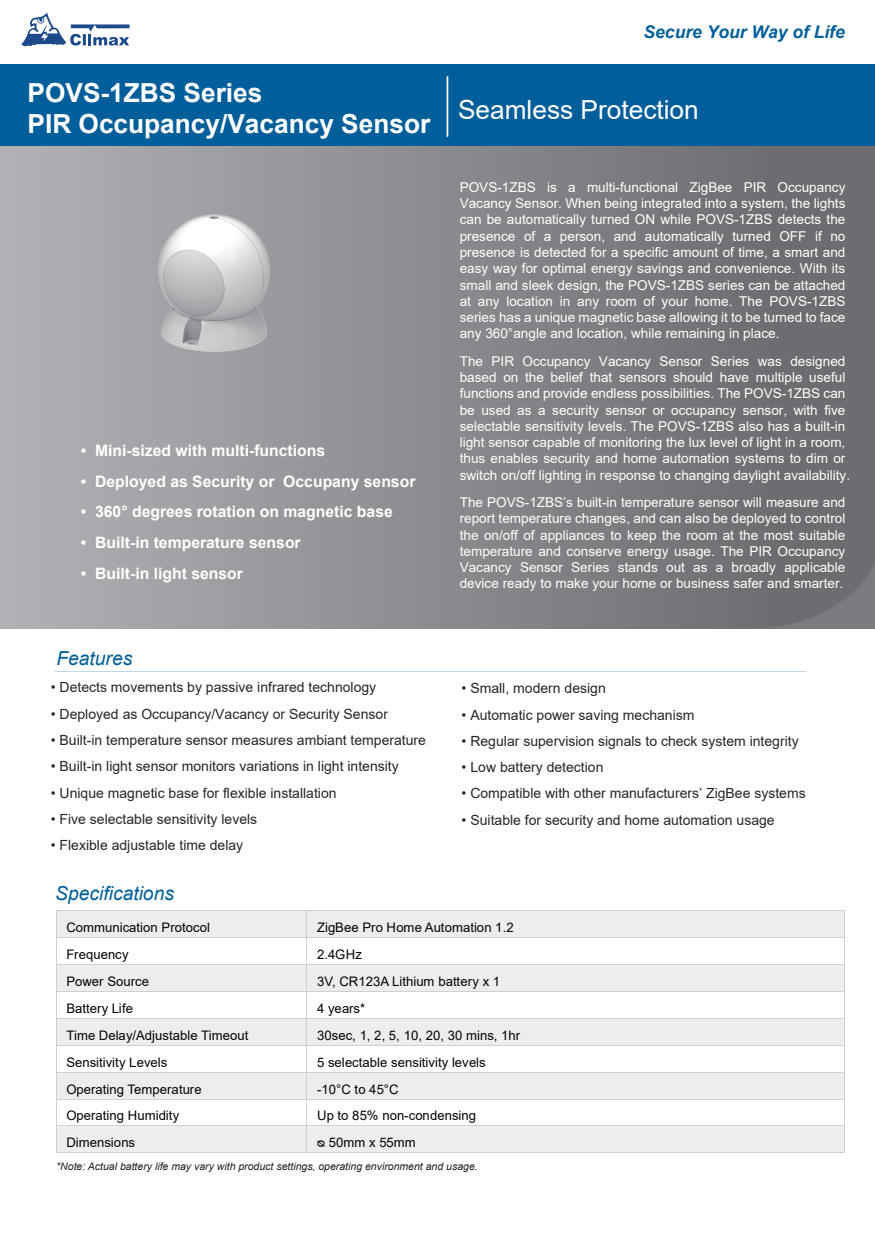
<style>
.page{position:relative;width:875px;height:1238px;background:#fff}
.page>*{position:absolute;margin:0;border:0;box-sizing:border-box;transform-origin:0 0}
.t1{font:700 26.25px/31.5px "Arial";color:#fff}
.t2{font:26.25px "Arial";color:#fff}
.t3{font:italic 19.25px "Arial";color:#005e9a}
.t4{font:italic 700 17.5px "Arial";color:#005e9a}
.t5{font:700 15.75px "Arial";color:#fff}
.t6{font:14px "Arial";color:#282526}
.t7{font:13.56px/16.3px "Arial";color:#fff;text-align:justify}
.t8{font:13.12px "Arial";color:#030303}
.t9{font:italic 10.5px "Arial";color:#231f20}
</style>
<div class="page">
<div style="left:0;top:127px;width:875px;height:502px;background:linear-gradient(to right,#b0b1b5,#656669)"></div>
<svg style="left:755px;top:536px;width:120px;height:92px;background:#6e6f72"></svg>
<div style="left:0;top:65px;width:875px;height:81px;background:#005e9a"></div>
<img style="left:138px;top:195px;width:155px;height:174px">
<hr style="left:447px;top:76px;width:1px;height:61px;background:#fff">
<div style="left:56px;top:911px;width:251px;height:26px;background:#ededed"></div>
<div style="left:307px;top:911px;width:538px;height:26px;background:#ededed"></div>
<hr style="left:56px;top:910px;width:251px;height:1px;background:#cfd0d1">
<hr style="left:307px;top:910px;width:538px;height:1px;background:#cfd0d1">
<hr style="left:56px;top:937px;width:251px;height:1px;background:#cfd0d1">
<hr style="left:307px;top:937px;width:538px;height:1px;background:#cfd0d1">
<div style="left:56px;top:964px;width:251px;height:27px;background:#ededed"></div>
<div style="left:307px;top:964px;width:538px;height:27px;background:#ededed"></div>
<hr style="left:56px;top:964px;width:251px;height:1px;background:#cfd0d1">
<hr style="left:307px;top:964px;width:538px;height:1px;background:#cfd0d1">
<hr style="left:56px;top:991px;width:251px;height:1px;background:#cfd0d1">
<hr style="left:307px;top:991px;width:538px;height:1px;background:#cfd0d1">
<div style="left:56px;top:1018px;width:251px;height:27px;background:#ededed"></div>
<div style="left:307px;top:1018px;width:538px;height:27px;background:#ededed"></div>
<hr style="left:56px;top:1018px;width:251px;height:1px;background:#cfd0d1">
<hr style="left:307px;top:1018px;width:538px;height:1px;background:#cfd0d1">
<hr style="left:56px;top:1045px;width:251px;height:1px;background:#cfd0d1">
<hr style="left:307px;top:1045px;width:538px;height:1px;background:#cfd0d1">
<div style="left:56px;top:1072px;width:251px;height:26px;background:#ededed"></div>
<div style="left:307px;top:1072px;width:538px;height:26px;background:#ededed"></div>
<hr style="left:56px;top:1071px;width:251px;height:1px;background:#cfd0d1">
<hr style="left:307px;top:1071px;width:538px;height:1px;background:#cfd0d1">
<hr style="left:56px;top:1098px;width:251px;height:1px;background:#cfd0d1">
<hr style="left:307px;top:1098px;width:538px;height:1px;background:#cfd0d1">
<div style="left:56px;top:1125px;width:251px;height:27px;background:#ededed"></div>
<div style="left:307px;top:1125px;width:538px;height:27px;background:#ededed"></div>
<hr style="left:56px;top:1125px;width:251px;height:1px;background:#cfd0d1">
<hr style="left:307px;top:1125px;width:538px;height:1px;background:#cfd0d1">
<svg style="left:56px;top:911px;width:1px;height:241px"></svg>
<hr style="left:56px;top:1152px;width:251px;height:1px;background:#cfd0d1">
<hr style="left:307px;top:1152px;width:538px;height:1px;background:#cfd0d1">
<svg style="left:21px;top:13px;width:109px;height:33px"></svg>
<h1 class="t1" style="left:28px;top:77px;width:404px">POVS-1ZBS Series<br>PIR Occupancy/Vacancy Sensor</h1>
<p class="t5" style="left:81px;top:439px;width:246px">• Mini-sized with multi-functions</p>
<p class="t5" style="left:81px;top:470px;width:336px">• Deployed as Security or Occupany sensor</p>
<p class="t5" style="left:81px;top:500px;width:314px">• 360° degrees rotation on magnetic base</p>
<p class="t5" style="left:81px;top:531px;width:221px">• Built-in temperature sensor</p>
<p class="t5" style="left:81px;top:562px;width:164px">• Built-in light sensor</p>
<h2 class="t3" style="left:56px;top:645px;width:77px">Features</h2>
<p class="t6" style="left:51px;top:678px;width:327px">• Detects movements by passive infrared technology</p>
<p class="t6" style="left:51px;top:704px;width:339px">• Deployed as Occupancy/Vacancy or Security Sensor</p>
<p class="t6" style="left:51px;top:730px;width:377px">• Built-in temperature sensor measures ambiant temperature</p>
<p class="t6" style="left:51px;top:756px;width:350px">• Built-in light sensor monitors variations in light intensity</p>
<p class="t6" style="left:51px;top:783px;width:287px">• Unique magnetic base for flexible installation</p>
<p class="t6" style="left:51px;top:809px;width:208px">• Five selectable sensitivity levels</p>
<p class="t6" style="left:51px;top:835px;width:194px">• Flexible adjustable time delay</p>
<h2 class="t3" style="left:55px;top:880px;width:120px">Specifications</h2>
<p class="t4" style="left:644px;top:21px;width:203px">Secure Your Way of Life</p>
<h1 class="t2" style="left:458px;top:92px;width:242px">Seamless Protection</h1>
<p class="t7" style="left:460px;top:179px;width:387px">POVS-1ZBS is a multi-functional ZigBee PIR Occupancy Vacancy Sensor. When being integrated into a system, the lights can be automatically turned ON while POVS-1ZBS detects the presence of a person, and automatically turned OFF if no presence is detected for a specific amount of time, a smart and easy way for optimal energy savings and convenience. With its small and sleek design, the POVS-1ZBS series can be attached at any location in any room of your home. The POVS-1ZBS series has a unique magnetic base allowing it to be turned to face any 360°angle and location, while remaining in place.</p>
<p class="t7" style="left:460px;top:353px;width:392px;text-align:left">The PIR Occupancy Vacancy Sensor Series was designed based on the belief that sensors should have multiple useful functions and provide endless possibilities. The POVS-1ZBS can be used as a security sensor or occupancy sensor, with five selectable sensitivity levels. The POVS-1ZBS also has a built-in light sensor capable of monitoring the lux level of light in a room, thus enables security and home automation systems to dim or switch on/off lighting in response to changing daylight availability.</p>
<p class="t7" style="left:460px;top:494px;width:387px">The POVS-1ZBS’s built-in temperature sensor will measure and report temperature changes, and can also be deployed to control the on/off of appliances to keep the room at the most suitable temperature and conserve energy usage. The PIR Occupancy Vacancy Sensor Series stands out as a broadly applicable device ready to make your home or business safer and smarter.</p>
<p class="t6" style="left:462px;top:678px;width:146px">• Small, modern design</p>
<p class="t6" style="left:462px;top:705px;width:234px">• Automatic power saving mechanism</p>
<p class="t6" style="left:462px;top:731px;width:339px">• Regular supervision signals to check system integrity</p>
<p class="t6" style="left:462px;top:757px;width:143px">• Low battery detection</p>
<p class="t6" style="left:462px;top:783px;width:346px">• Compatible with other manufacturers’ ZigBee systems</p>
<p class="t6" style="left:462px;top:810px;width:315px">• Suitable for security and home automation usage</p>
<p class="t8" style="left:66px;top:918px;width:145px">Communication Protocol</p>
<p class="t8" style="left:317px;top:918px;width:198px">ZigBee Pro Home Automation 1.2</p>
<p class="t8" style="left:66px;top:945px;width:64px">Frequency</p>
<p class="t8" style="left:317px;top:945px;width:46px">2.4GHz</p>
<p class="t8" style="left:66px;top:972px;width:84px">Power Source</p>
<p class="t8" style="left:317px;top:972px;width:184px">3V, CR123A Lithium battery x 1</p>
<p class="t8" style="left:66px;top:999px;width:68px">Battery Life</p>
<p class="t8" style="left:317px;top:999px;width:50px">4 years*</p>
<p class="t8" style="left:66px;top:1025px;width:183px">Time Delay/Adjustable Timeout</p>
<p class="t8" style="left:317px;top:1025px;width:205px">30sec, 1, 2, 5, 10, 20, 30 mins, 1hr</p>
<p class="t8" style="left:66px;top:1052px;width:102px">Sensitivity Levels</p>
<p class="t8" style="left:317px;top:1052px;width:170px">5 selectable sensitivity levels</p>
<p class="t8" style="left:66px;top:1079px;width:137px">Operating Temperature</p>
<p class="t8" style="left:317px;top:1079px;width:83px">-10°C to 45°C</p>
<p class="t8" style="left:66px;top:1106px;width:114px">Operating Humidity</p>
<p class="t8" style="left:317px;top:1106px;width:161px">Up to 85% non-condensing</p>
<p class="t8" style="left:66px;top:1133px;width:70px">Dimensions</p>
<p class="t8" style="left:317px;top:1133px;width:100px">ᴓ 50mm x 55mm</p>
<p class="t9" style="left:56px;top:1159px;width:423px">*Note: Actual battery life may vary with product settings, operating environment and usage.</p>
</div>
